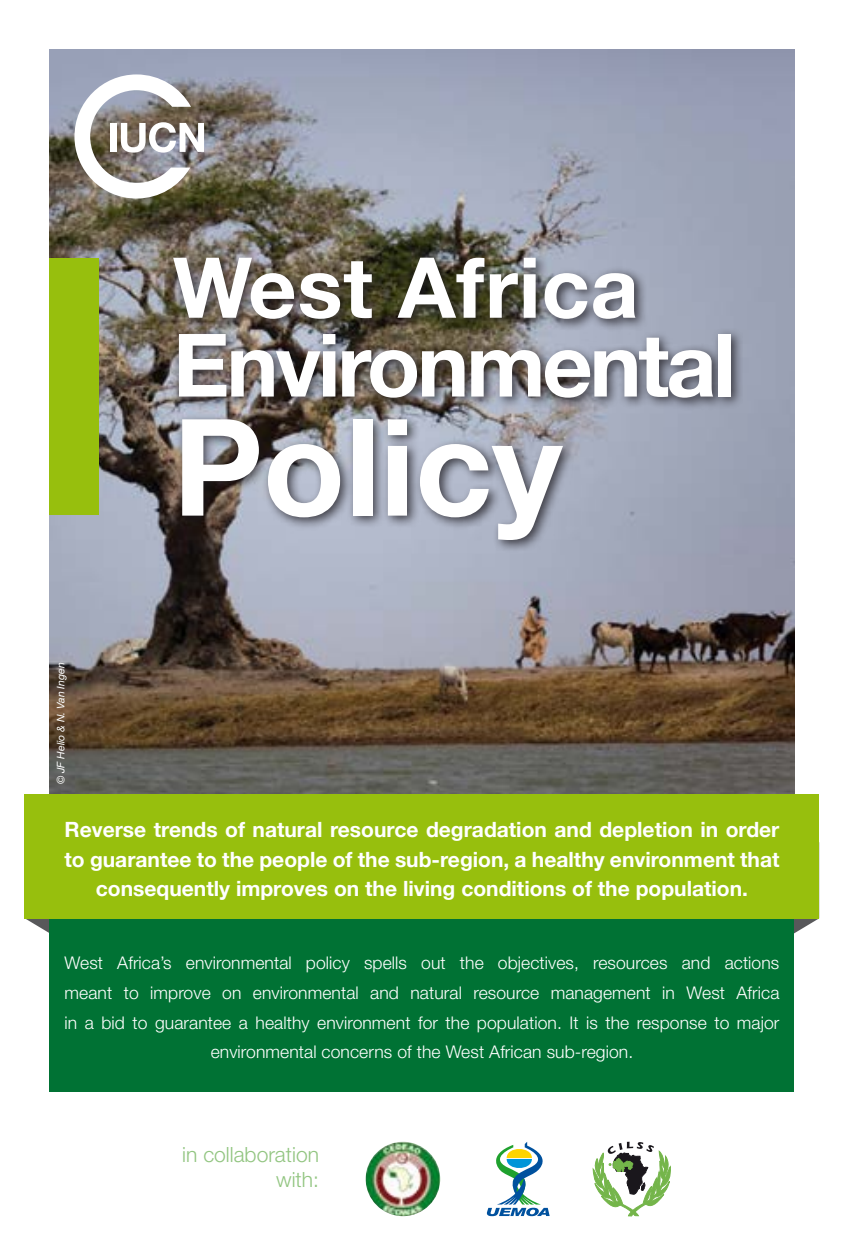
<style>
.page{position:relative;width:844px;height:1241px;background:#fff}
.page>*{position:absolute;margin:0;border:0;box-sizing:border-box;transform-origin:0 0}
.t1{font:700 134.75px "Helvetica Neue";color:#fff}
.t2{font:700 87.5px "Helvetica Neue";letter-spacing:-.035em;color:#fff}
.t3{font:700 84px "Helvetica Neue";letter-spacing:.01em;color:#fff}
.t4{font:700 21px/29.8px "Helvetica Neue";color:#fff;text-align:center}
.t5{font:300 21px/25.2px "Helvetica Neue";color:#92c581;text-align:right}
.t6{font:300 17.5px/29.8px "Helvetica Neue";letter-spacing:.005em;color:#fff;text-align:center}
.t7{font:italic 10.5px "Helvetica Neue";color:#fff}
</style>
<div class="page">
<svg style="left:25px;top:918px;width:25px;height:29px"></svg>
<svg style="left:794px;top:918px;width:25px;height:16px"></svg>
<img style="left:50px;top:50px;width:744px;height:744px">
<div style="left:50px;top:918px;width:744px;height:173px;background:#007234"></div>
<div style="left:25px;top:794px;width:794px;height:124px;background:#97bf0d"></div>
<img style="left:365px;top:1141px;width:75px;height:74px;border-radius:37px">
<div style="left:167px;top:253px;width:575px;height:299px;background:#1a171c;opacity:.75"></div>
<svg style="left:593px;top:1141px;width:78px;height:74px"></svg>
<svg style="left:487px;top:1142px;width:62px;height:73px"></svg>
<div style="left:50px;top:258px;width:49px;height:256px;background:#97bf0d"></div>
<svg style="left:74px;top:74px;width:130px;height:124px"></svg>
<p class="t7" style="left:54px;top:784px;width:123px;rotate:-90deg">© JF Helio &amp; N. Van Ingen</p>
<h3 class="t3" style="left:173px;top:236px;width:467px">West Africa</h3>
<h2 class="t2" style="left:173px;top:311px;width:564px">Environmental</h2>
<h1 class="t1" style="left:173px;top:384px;width:391px">Policy</h1>
<p class="t4" style="left:64px;top:813px;width:716px">Reverse trends of natural resource degradation and depletion in order to guarantee to the people of the sub-region, a healthy environment that consequently improves on the living conditions of the population.</p>
<p class="t6" style="left:64px;top:946px;width:716px">West Africa’s environmental policy spells out the objectives, resources and actions meant to improve on environmental and natural resource management in West Africa in a bid to guarantee a healthy environment for the population. It is the response to major environmental concerns of the West African sub-region.</p>
<p class="t5" style="left:182px;top:1140px;width:138px">in collaboration with:</p>
</div>
